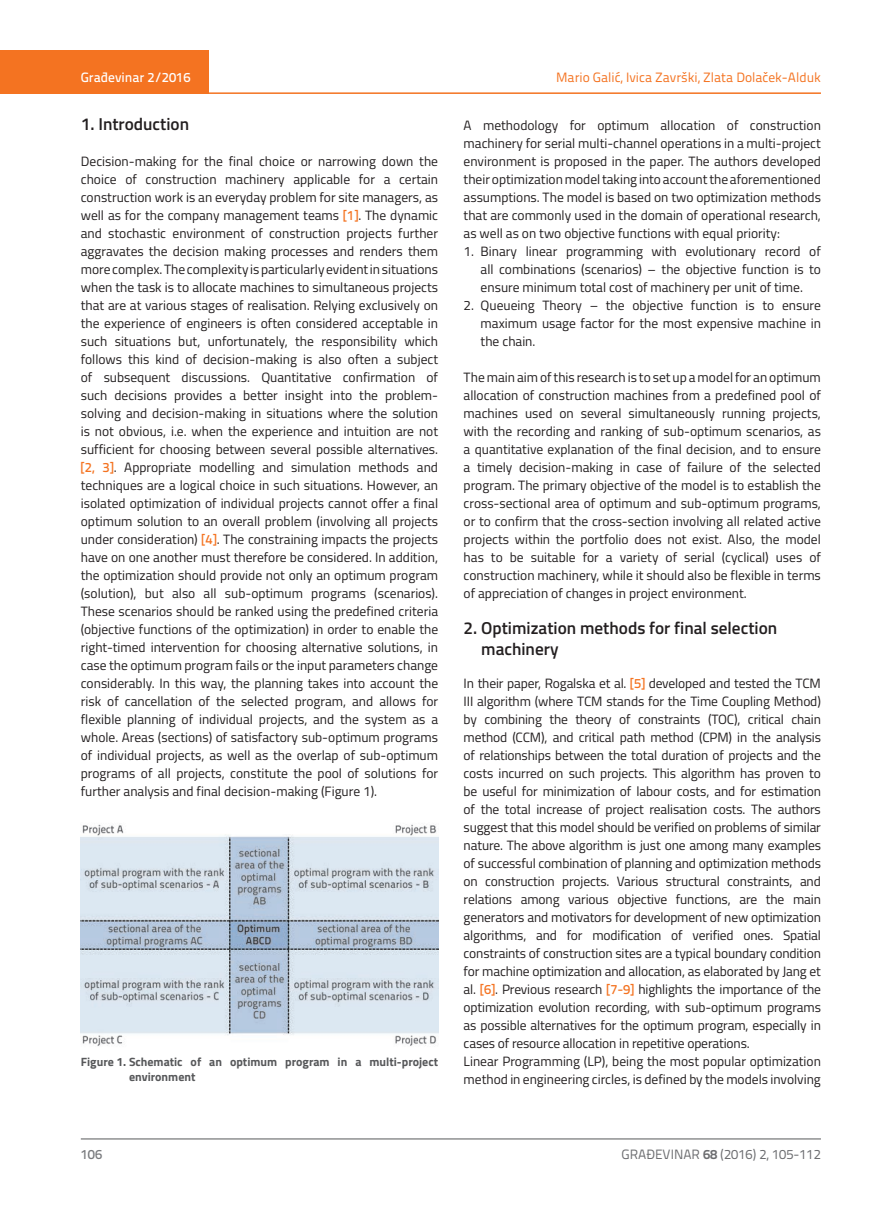
<style>
.page{position:relative;width:872px;height:1212px;background:#fff}
.page>*{position:absolute;margin:0;border:0;box-sizing:border-box;transform-origin:0 0}
.t1{font:600 17.25px/21px "Titillium";color:#231f20}
.t2{font:13.5px/18px "Titillium";letter-spacing:-.01em;color:#231f20;text-align:justify}
.t3{font:13.5px "Titillium Text 22 L";color:#f47321}
.t4{font:13.5px "Titillium Text 22 L";color:#6c6d70}
.t5{font:500 13.5px "Titillium Text 22 L";color:#fff}
.t6{font:500 13.5px "Titillium Text 22 L";color:#787a7d}
.t7{font:700 12px/15px "Titillium";color:#57585a}
.s1{font-family:"Titillium Text 22 L";font-weight:500;color:#f47321}
.s2{font-weight:700}
</style>
<div class="page">
<div style="left:0;top:50px;width:208px;height:44px;background:#f47321"></div>
<hr style="left:0;top:92px;width:821px;height:2px;background:#f47321">
<hr style="left:81px;top:1139px;width:740px;height:1px;background:#57585a">
<img style="left:81px;top:824px;width:357px;height:222px">
<p class="t5" style="left:81px;top:67px;width:111px">Građevinar 2/2016</p>
<p class="t1" style="left:81px;top:112px;width:110px">1. Introduction</p>
<p class="t2" style="left:81px;top:151px;width:359px">Decision-making for the final choice or narrowing down the choice of construction machinery applicable for a certain construction work is an everyday problem for site managers, as well as for the company management teams <span class="s1">[1]</span>. The dynamic and stochastic environment of construction projects further aggravates the decision making processes and renders them more complex. The complexity is particularly evident in situations when the task is to allocate machines to simultaneous projects that are at various stages of realisation. Relying exclusively on the experience of engineers is often considered acceptable in such situations but, unfortunately, the responsibility which follows this kind of decision-making is also often a subject of subsequent discussions. Quantitative confirmation of such decisions provides a better insight into the problem&shy;solving and decision-making in situations where the solution is not obvious, i.e. when the experience and intuition are not sufficient for choosing between several possible alternatives. <span class="s1">[2, 3]</span>. Appropriate modelling and simulation methods and techniques are a logical choice in such situations. However, an isolated optimization of individual projects cannot offer a final optimum solution to an overall problem (involving all projects under consideration) <span class="s1">[4]</span>. The constraining impacts the projects have on one another must therefore be considered. In addition, the optimization should provide not only an optimum program (solution), but also all sub-optimum programs (scenarios).<br>These scenarios should be ranked using the predefined criteria (objective functions of the optimization) in order to enable the right-timed intervention for choosing alternative solutions, in case the optimum program fails or the input parameters change considerably. In this way, the planning takes into account the risk of cancellation of the selected program, and allows for flexible planning of individual projects, and the system as a whole. Areas (sections) of satisfactory sub-optimum programs of individual projects, as well as the overlap of sub-optimum programs of all projects, constitute the pool of solutions for further analysis and final decision-making (Figure 1).</p>
<p class="t7" style="left:129px;top:1054px;width:311px;text-indent:-48px">Figure 1. Schematic of an optimum program in a multi-project environment</p>
<p class="t3" style="left:556px;top:68px;width:266px">Mario Galić, Ivica Završki, Zlata Dolaček-Alduk</p>
<p class="t2" style="left:463px;top:115px;width:359px">A methodology for optimum allocation of construction machinery for serial multi-channel operations in a multi-project environment is proposed in the paper. The authors developed their optimization model taking into account the aforementioned assumptions. The model is based on two optimization methods that are commonly used in the domain of operational research, as well as on two objective functions with equal priority:</p>
<p class="t2" style="left:480px;top:241px;width:342px;text-indent:-17px">1. Binary linear programming with evolutionary record of all combinations (scenarios) – the objective function is to ensure minimum total cost of machinery per unit of time.</p>
<p class="t2" style="left:480px;top:295px;width:342px;text-indent:-17px">2. Queueing Theory – the objective function is to ensure maximum usage factor for the most expensive machine in the chain.</p>
<p class="t2" style="left:463px;top:367px;width:359px">The main aim of this research is to set up a model for an optimum allocation of construction machines from a predefined pool of machines used on several simultaneously running projects, with the recording and ranking of sub-optimum scenarios, as a quantitative explanation of the final decision, and to ensure a timely decision-making in case of failure of the selected program. The primary objective of the model is to establish the cross-sectional area of optimum and sub-optimum programs, or to confirm that the cross-section involving all related active projects within the portfolio does not exist. Also, the model has to be suitable for a variety of serial (cyclical) uses of construction machinery, while it should also be flexible in terms of appreciation of changes in project environment.</p>
<p class="t1" style="left:481px;top:616px;width:297px;text-indent:-18px">2. Optimization methods for final selection machinery</p>
<p class="t2" style="left:463px;top:674px;width:359px;text-align:left">In their paper, Rogalska et al. <span class="s1">[5]</span> developed and tested the TCM III algorithm (where TCM stands for the Time Coupling Method) by combining the theory of constraints (TOC), critical chain method (CCM), and critical path method (CPM) in the analysis of relationships between the total duration of projects and the costs incurred on such projects. This algorithm has proven to be useful for minimization of labour costs, and for estimation of the total increase of project realisation costs. The authors suggest that this model should be verified on problems of similar nature. The above algorithm is just one among many examples of successful combination of planning and optimization methods on construction projects. Various structural constraints, and relations among various objective functions, are the main generators and motivators for development of new optimization algorithms, and for modification of verified ones. Spatial constraints of construction sites are a typical boundary condition for machine optimization and allocation, as elaborated by Jang et al. <span class="s1">[6]</span>. Previous research <span class="s1">[7-9]</span> highlights the importance of the optimization evolution recording, with sub-optimum programs as possible alternatives for the optimum program, especially in cases of resource allocation in repetitive operations.<br>Linear Programming (LP), being the most popular optimization method in engineering circles, is defined by the models involving</p>
<p class="t6" style="left:81px;top:1144px;width:23px">106</p>
<p class="t4" style="left:621px;top:1144px;width:201px">GRAĐEVINAR <span class="s2">68</span> (2016) 2, 105-112</p>
</div>
